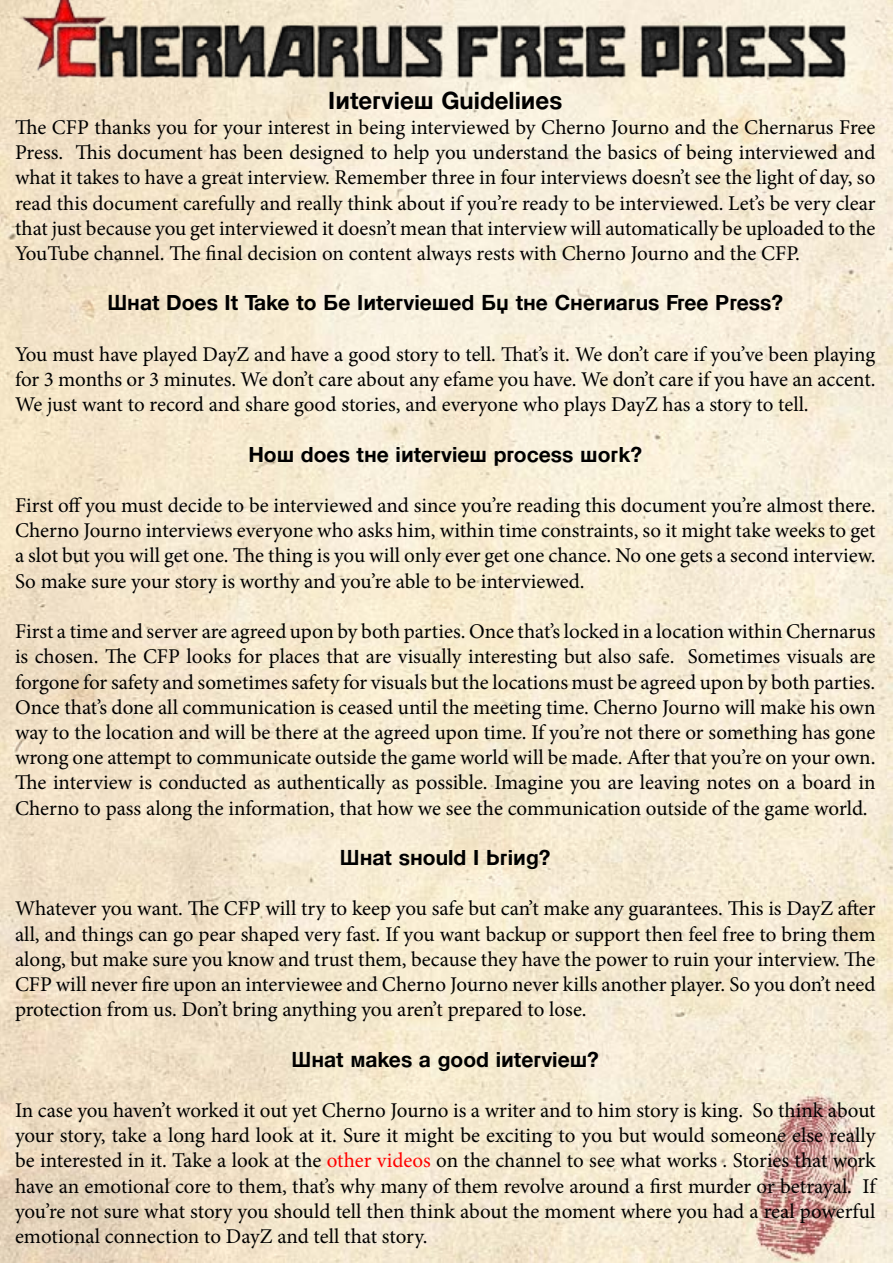
<style>
.page{position:relative;width:893px;height:1263px;background:#fff}
.page>*{position:absolute;margin:0;border:0;box-sizing:border-box;transform-origin:0 0}
.t1{font:700 24px "Kyrilla Sans Serif";color:#000}
.t2{font:21px/25.2px "Minion Pro";letter-spacing:-.005em;color:#000;text-align:justify}
.t3{font:700 21px "Kyrilla Sans Serif";color:#000}
.s1{color:#f00}
</style>
<div class="page">
<img style="left:0;top:0;width:893px;height:1263px">
<img style="left:15px;top:0;width:846px;height:85px">
<p class="t1" style="left:328px;top:85px;width:235px">Interview Guidelines</p>
<p class="t2" style="left:15px;top:115px;width:862px">The CFP thanks you for your interest in being interviewed by Cherno Journo and the Chernarus Free Press. This document has been designed to help you understand the basics of being interviewed and what it takes to have a great interview. Remember three in four interviews doesn’t see the light of day, so read this document carefully and really think about if you’re ready to be interviewed. Let’s be very clear that just because you get interviewed it doesn’t mean that interview will automatically be uploaded to the YouTube channel. The final decision on content always rests with Cherno Journo and the CFP.</p>
<p class="t3" style="left:107px;top:290px;width:677px">What Does It Take to Be Interviewed By the Chernarus Free Press?</p>
<p class="t2" style="left:15px;top:342px;width:862px">You must have played DayZ and have a good story to tell. That’s it. We don’t care if you’ve been playing for 3 months or 3 minutes. We don’t care about any efame you have. We don’t care if you have an accent.<br>We just want to record and share good stories, and everyone who plays DayZ has a story to tell.</p>
<p class="t3" style="left:248px;top:441px;width:395px">How does the interview process work?</p>
<p class="t2" style="left:15px;top:493px;width:862px">First off you must decide to be interviewed and since you’re reading this document you’re almost there.<br>Cherno Journo interviews everyone who asks him, within time constraints, so it might take weeks to get a slot but you will get one. The thing is you will only ever get one chance. No one gets a second interview.<br>So make sure your story is worthy and you’re able to be interviewed.</p>
<p class="t2" style="left:15px;top:619px;width:862px">First a time and server are agreed upon by both parties. Once that’s locked in a location within Chernarus is chosen. The CFP looks for places that are visually interesting but also safe. Sometimes visuals are forgone for safety and sometimes safety for visuals but the locations must be agreed upon by both parties.<br>Once that’s done all communication is ceased until the meeting time. Cherno Journo will make his own way to the location and will be there at the agreed upon time. If you’re not there or something has gone wrong one attempt to communicate outside the game world will be made. After that you’re on your own.<br>The interview is conducted as authentically as possible. Imagine you are leaving notes on a board in Cherno to pass along the information, that how we see the communication outside of the game world.</p>
<p class="t3" style="left:340px;top:844px;width:212px">What should I bring?</p>
<p class="t2" style="left:15px;top:896px;width:862px">Whatever you want. The CFP will try to keep you safe but can’t make any guarantees. This is DayZ after all, and things can go pear shaped very fast. If you want backup or support then feel free to bring them along, but make sure you know and trust them, because they have the power to ruin your interview. The CFP will never fire upon an interviewee and Cherno Journo never kills another player. So you don’t need protection from us. Don’t bring anything you aren’t prepared to lose.</p>
<p class="t3" style="left:292px;top:1046px;width:309px">What makes a good interview?</p>
<p class="t2" style="left:15px;top:1098px;width:862px">In case you haven’t worked it out yet Cherno Journo is a writer and to him story is king. So think about your story, take a long hard look at it. Sure it might be exciting to you but would someone else really be interested in it. Take a look at the <span class="s1">other videos</span> on the channel to see what works . Stories that work have an emotional core to them, that’s why many of them revolve around a first murder or betrayal. If you’re not sure what story you should tell then think about the moment where you had a real powerful emotional connection to DayZ and tell that story.</p>
</div>
